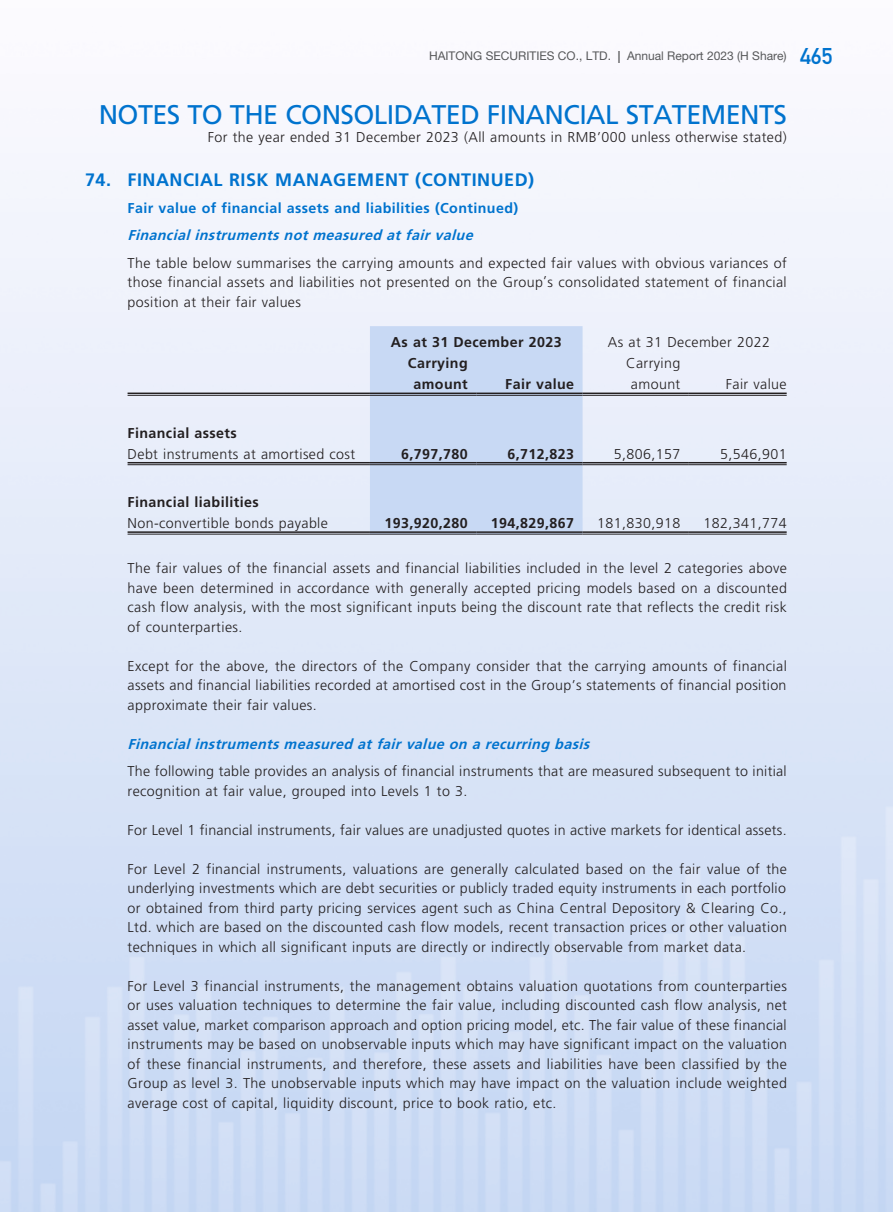
<style>
.page{position:relative;width:893px;height:1212px;background:#fff}
.page>*{position:absolute;margin:0;border:0;box-sizing:border-box;transform-origin:0 0}
.t1{font:27px "Frutiger LT Std";letter-spacing:-.02em;color:#0073ce}
.t2{font:700 18px "Frutiger LT Std";letter-spacing:.03em;color:#0073ce}
.t3{font:300 14.25px/19.5px "Frutiger LT Std";letter-spacing:.03em;color:#231f20;text-align:justify}
.t4{font:700 14.25px/21px "Frutiger LT Std";letter-spacing:.03em;color:#231f20;text-align:center}
.t5{font:italic 700 14.25px "Frutiger LT Std";color:#0073ce}
.t6{font:700 14.25px "Frutiger LT Std";letter-spacing:.03em;color:#0073ce}
.t7{font:12px "Helvetica Neue LT Std";color:#57585a}
.s1{font-family:"Frutiger LT Std";font-weight:700}
.s2{font-family:"DIN Mittelschrift Std";font-size:22.5px;color:#0073ce}
</style>
<div class="page">
<div style="left:370px;top:326px;width:213px;height:208px;background:#c8d9f4"></div>
<hr style="left:128px;top:393px;width:242px;height:1px;background:#231f20">
<hr style="left:128px;top:395px;width:242px;height:1px;background:#231f20">
<hr style="left:370px;top:393px;width:106px;height:1px;background:#231f20">
<hr style="left:370px;top:395px;width:106px;height:1px;background:#231f20">
<hr style="left:476px;top:393px;width:107px;height:1px;background:#231f20">
<hr style="left:476px;top:395px;width:107px;height:1px;background:#231f20">
<hr style="left:583px;top:393px;width:106px;height:1px;background:#231f20">
<hr style="left:583px;top:395px;width:106px;height:1px;background:#231f20">
<hr style="left:689px;top:393px;width:98px;height:1px;background:#231f20">
<hr style="left:689px;top:395px;width:98px;height:1px;background:#231f20">
<hr style="left:128px;top:462px;width:242px;height:1px;background:#231f20">
<hr style="left:128px;top:464px;width:242px;height:1px;background:#231f20">
<hr style="left:370px;top:462px;width:106px;height:1px;background:#231f20">
<hr style="left:370px;top:464px;width:106px;height:1px;background:#231f20">
<hr style="left:476px;top:462px;width:107px;height:1px;background:#231f20">
<hr style="left:476px;top:464px;width:107px;height:1px;background:#231f20">
<hr style="left:583px;top:462px;width:106px;height:1px;background:#231f20">
<hr style="left:583px;top:464px;width:106px;height:1px;background:#231f20">
<hr style="left:689px;top:462px;width:98px;height:1px;background:#231f20">
<hr style="left:689px;top:464px;width:98px;height:1px;background:#231f20">
<hr style="left:128px;top:531px;width:242px;height:2px;background:#231f20">
<hr style="left:128px;top:534px;width:242px;height:1px;background:#231f20">
<hr style="left:370px;top:531px;width:106px;height:2px;background:#231f20">
<hr style="left:370px;top:534px;width:106px;height:1px;background:#231f20">
<hr style="left:476px;top:531px;width:107px;height:2px;background:#231f20">
<hr style="left:476px;top:534px;width:107px;height:1px;background:#231f20">
<hr style="left:583px;top:531px;width:106px;height:2px;background:#231f20">
<hr style="left:583px;top:534px;width:106px;height:1px;background:#231f20">
<hr style="left:689px;top:531px;width:98px;height:2px;background:#231f20">
<hr style="left:689px;top:534px;width:98px;height:1px;background:#231f20">
<p class="t7" style="left:429px;top:49px;width:405px">HAITONG SECURITIES CO., LTD. <span class="s1">|</span> Annual Report 2023 (H Share) <span class="s2">465</span></p>
<h1 class="t1" style="left:99px;top:99px;width:690px">NOTES TO THE CONSOLIDATED FINANCIAL STATEMENTS</h1>
<p class="t3" style="left:208px;top:128px;width:580px">For the year ended 31 December 2023 (All amounts in RMB’000 unless otherwise stated)</p>
<p class="t2" style="left:85px;top:169px;width:451px">74. FINANCIAL RISK MANAGEMENT (CONTINUED)</p>
<p class="t6" style="left:128px;top:200px;width:392px">Fair value of financial assets and liabilities (Continued)</p>
<p class="t5" style="left:128px;top:227px;width:351px">Financialinstrumentsnotmeasured atfairvalue</p>
<p class="t3" style="left:128px;top:253px;width:661px">The table below summarises the carrying amounts and expected fair values with obvious variances of those financial assets and liabilities not presented on the Group’s consolidated statement of financial position at their fair values</p>
<p class="t4" style="left:391px;top:332px;width:172px">As at 31 December 2023</p>
<p class="t3" style="left:608px;top:333px;width:164px">As at 31 December 2022</p>
<p class="t4" style="left:408px;top:353px;width:61px">Carrying amount</p>
<p class="t3" style="left:626px;top:353px;width:56px;line-height:21px;text-align:center">Carrying amount</p>
<p class="t4" style="left:505px;top:374px;width:70px">Fair value</p>
<p class="t3" style="left:726px;top:375px;width:62px">Fair value</p>
<p class="t4" style="left:128px;top:422px;width:111px">Financial assets</p>
<p class="t3" style="left:128px;top:444px;width:229px">Debt instruments at amortised cost</p>
<p class="t4" style="left:401px;top:443px;width:68px">6,797,780</p>
<p class="t4" style="left:507px;top:443px;width:68px">6,712,823</p>
<p class="t3" style="left:614px;top:444px;width:68px">5,806,157</p>
<p class="t3" style="left:720px;top:444px;width:68px">5,546,901</p>
<p class="t4" style="left:128px;top:492px;width:133px">Financial liabilities</p>
<p class="t3" style="left:128px;top:513px;width:202px">Non-convertible bonds payable</p>
<p class="t4" style="left:385px;top:513px;width:85px">193,920,280</p>
<p class="t4" style="left:491px;top:513px;width:85px">194,829,867</p>
<p class="t3" style="left:597px;top:513px;width:85px">181,830,918</p>
<p class="t3" style="left:703px;top:513px;width:85px">182,341,774</p>
<p class="t3" style="left:128px;top:559px;width:661px">The fair values of the financial assets and financial liabilities included in the level 2 categories above have been determined in accordance with generally accepted pricing models based on a discounted cash flow analysis, with the most significant inputs being the discount rate that reflects the credit risk of counterparties.</p>
<p class="t3" style="left:128px;top:656px;width:661px">Except for the above, the directors of the Company consider that the carrying amounts of financial assets and financial liabilities recorded at amortised cost in the Group’s statements of financial position approximate their fair values.</p>
<p class="t5" style="left:128px;top:735px;width:467px">Financialinstrumentsmeasured atfairvalue on a recurring basis</p>
<p class="t3" style="left:128px;top:761px;width:661px">The following table provides an analysis of financial instruments that are measured subsequent to initial recognition at fair value, grouped into Levels 1 to 3.</p>
<p class="t3" style="left:128px;top:820px;width:661px">For Level 1 financial instruments, fair values are unadjusted quotes in active markets for identical assets.</p>
<p class="t3" style="left:128px;top:859px;width:661px">For Level 2 financial instruments, valuations are generally calculated based on the fair value of the underlying investments which are debt securities or publicly traded equity instruments in each portfolio or obtained from third party pricing services agent such as China Central Depository &amp; Clearing Co., Ltd. which are based on the discounted cash flow models, recent transaction prices or other valuation techniques in which all significant inputs are directly or indirectly observable from market data.</p>
<p class="t3" style="left:128px;top:976px;width:661px">For Level 3 financial instruments, the management obtains valuation quotations from counterparties or uses valuation techniques to determine the fair value, including discounted cash flow analysis, net asset value, market comparison approach and option pricing model, etc. The fair value of these financial instruments may be based on unobservable inputs which may have significant impact on the valuation of these financial instruments, and therefore, these assets and liabilities have been classified by the Group as level 3. The unobservable inputs which may have impact on the valuation include weighted average cost of capital, liquidity discount, price to book ratio, etc.</p>
</div>
